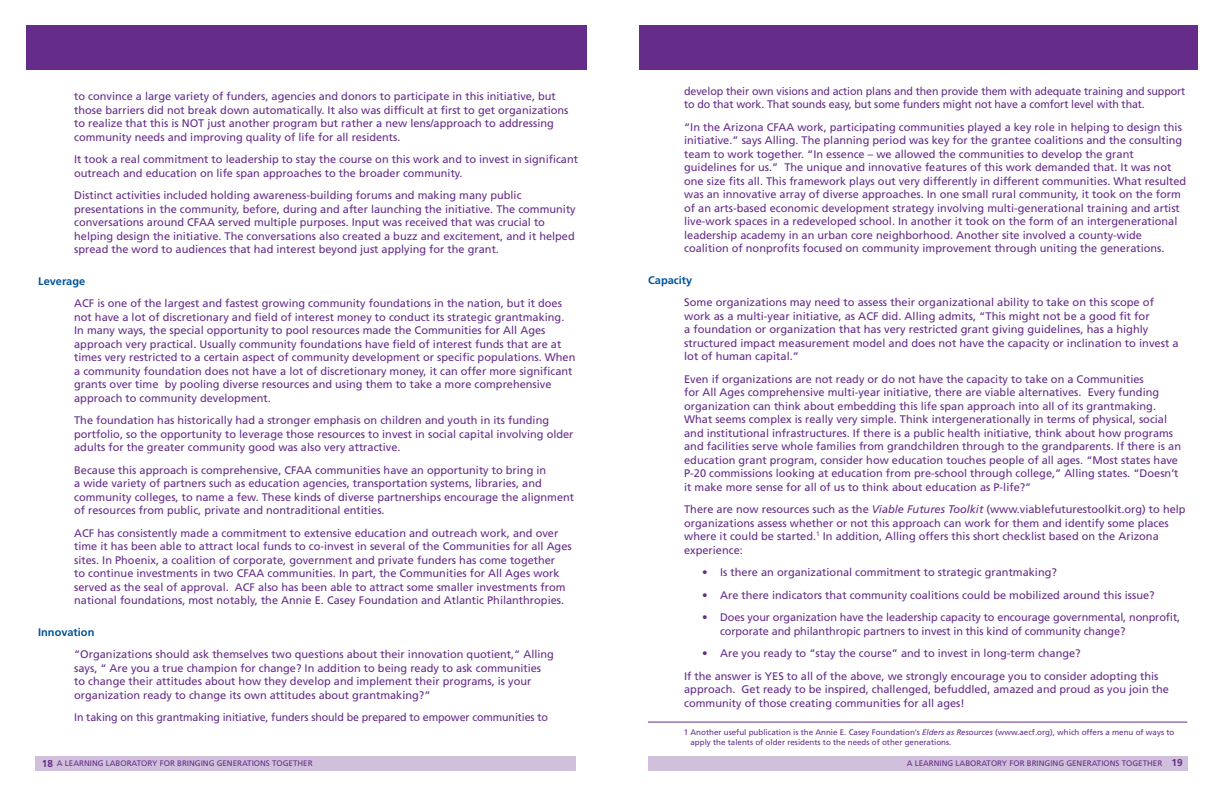
<style>
.page{position:relative;width:1224px;height:792px;background:#fff}
.page>*{position:absolute;margin:0;border:0;box-sizing:border-box;transform-origin:0 0}
.t1{font:11px/13.5px "Frutiger";color:#652d89}
.t2{font:700 11px "Frutiger";color:#00539b}
.t3{font:8px/10px "Frutiger";color:#652d89}
.s1{font-style:italic}
.s2{font-weight:700;font-size:10px}
</style>
<div class="page">
<div style="left:36px;top:756px;width:540px;height:15px;background:#d1c0dc"></div>
<div style="left:639px;top:25px;width:559px;height:45px;background:#652d89"></div>
<div style="left:648px;top:756px;width:540px;height:15px;background:#d1c0dc"></div>
<div style="left:26px;top:25px;width:560px;height:45px;background:#652d89"></div>
<hr style="left:648px;top:722px;width:539px;height:1px;background:#652d89">
<p class="t1" style="left:74px;top:90px;width:496px">to convince a large variety of funders, agencies and donors to participate in this initiative, but those barriers did not break down automatically. It also was difficult at first to get organizations to realize that this is NOT just another program but rather a new lens/approach to addressing community needs and improving quality of life for all residents.</p>
<p class="t1" style="left:74px;top:153px;width:505px">It took a real commitment to leadership to stay the course on this work and to invest in significant outreach and education on life span approaches to the broader community.</p>
<p class="t1" style="left:74px;top:189px;width:503px">Distinct activities included holding awareness-building forums and making many public presentations in the community, before, during and after launching the initiative. The community conversations around CFAA served multiple purposes. Input was received that was crucial to helping design the initiative. The conversations also created a buzz and excitement, and it helped spread the word to audiences that had interest beyond just applying for the grant.</p>
<p class="t2" style="left:38px;top:274px;width:49px">Leverage</p>
<p class="t1" style="left:74px;top:297px;width:503px">ACF is one of the largest and fastest growing community foundations in the nation, but it does not have a lot of discretionary and field of interest money to conduct its strategic grantmaking.<br>In many ways, the special opportunity to pool resources made the Communities for All Ages approach very practical. Usually community foundations have field of interest funds that are at times very restricted to a certain aspect of community development or specific populations. When a community foundation does not have a lot of discretionary money, it can offer more significant grants over time by pooling diverse resources and using them to take a more comprehensive approach to community development.</p>
<p class="t1" style="left:74px;top:414px;width:501px">The foundation has historically had a stronger emphasis on children and youth in its funding portfolio, so the opportunity to leverage those resources to invest in social capital involving older adults for the greater community good was also very attractive.</p>
<p class="t1" style="left:74px;top:463px;width:502px">Because this approach is comprehensive, CFAA communities have an opportunity to bring in<br>a wide variety of partners such as education agencies, transportation systems, libraries, and community colleges, to name a few. These kinds of diverse partnerships encourage the alignment of resources from public, private and nontraditional entities.</p>
<p class="t1" style="left:74px;top:526px;width:499px">ACF has consistently made a commitment to extensive education and outreach work, and over time it has been able to attract local funds to co-invest in several of the Communities for all Ages sites. In Phoenix, a coalition of corporate, government and private funders has come together<br>to continue investments in two CFAA communities. In part, the Communities for All Ages work served as the seal of approval. ACF also has been able to attract some smaller investments from national foundations, most notably, the Annie E. Casey Foundation and Atlantic Philanthropies.</p>
<p class="t2" style="left:38px;top:625px;width:58px">Innovation</p>
<p class="t1" style="left:74px;top:648px;width:481px">“Organizations should ask themselves two questions about their innovation quotient,“ Alling says, “ Are you a true champion for change? In addition to being ready to ask communities to change their attitudes about how they develop and implement their programs, is your organization ready to change its own attitudes about grantmaking?”</p>
<p class="t1" style="left:74px;top:711px;width:475px">In taking on this grantmaking initiative, funders should be prepared to empower communities to</p>
<p class="t1" style="left:684px;top:84px;width:503px">develop their own visions and action plans and then provide them with adequate training and support to do that work. That sounds easy, but some funders might not have a comfort level with that.</p>
<p class="t1" style="left:684px;top:120px;width:504px">“In the Arizona CFAA work, participating communities played a key role in helping to design this initiative.” says Alling. The planning period was key for the grantee coalitions and the consulting team to work together. “In essence – we allowed the communities to develop the grant guidelines for us.” The unique and innovative features of this work demanded that. It was not one size fits all. This framework plays out very differently in different communities. What resulted was an innovative array of diverse approaches. In one small rural community, it took on the form of an arts-based economic development strategy involving multi-generational training and artist live-work spaces in a redeveloped school. In another it took on the form of an intergenerational leadership academy in an urban core neighborhood. Another site involved a county-wide coalition of nonprofits focused on community improvement through uniting the generations.</p>
<p class="t2" style="left:648px;top:273px;width:46px">Capacity</p>
<p class="t1" style="left:684px;top:295px;width:496px">Some organizations may need to assess their organizational ability to take on this scope of work as a multi-year initiative, as ACF did. Alling admits, “This might not be a good fit for<br>a foundation or organization that has very restricted grant giving guidelines, has a highly structured impact measurement model and does not have the capacity or inclination to invest a lot of human capital.”</p>
<p class="t1" style="left:684px;top:372px;width:498px">Even if organizations are not ready or do not have the capacity to take on a Communities<br>for All Ages comprehensive multi-year initiative, there are viable alternatives. Every funding organization can think about embedding this life span approach into all of its grantmaking.<br>What seems complex is really very simple. Think intergenerationally in terms of physical, social and institutional infrastructures. If there is a public health initiative, think about how programs and facilities serve whole families from grandchildren through to the grandparents. If there is an education grant program, consider how education touches people of all ages. “Most states have P-20 commissions looking at education from pre-school through college,” Alling states. “Doesn’t it make more sense for all of us to think about education as P-life?”</p>
<p class="t1" style="left:684px;top:502px;width:503px">There are now resources such as the <span class="s1">Viable Futures Toolkit</span> (www.viablefuturestoolkit.org) to help organizations assess whether or not this approach can work for them and identify some places where it could be started.<sup>1</sup> In addition, Alling offers this short checklist based on the Arizona experience:</p>
<p class="t1" style="left:702px;top:565px;width:356px">• Is there an organizational commitment to strategic grantmaking?</p>
<p class="t1" style="left:702px;top:588px;width:454px">• Are there indicators that community coalitions could be mobilized around this issue?</p>
<p class="t1" style="left:720px;top:610px;width:462px;text-indent:-18px">• Does your organization have the leadership capacity to encourage governmental, nonprofit, corporate and philanthropic partners to invest in this kind of community change?</p>
<p class="t1" style="left:684px;top:642px;width:476px;line-height:22.5px;text-indent:18px">• Are you ready to “stay the course” and to invest in long-term change?<br>If the answer is YES to all of the above, we strongly encourage you to consider adopting this</p>
<p class="t1" style="left:684px;top:682px;width:486px">approach. Get ready to be inspired, challenged, befuddled, amazed and proud as you join the community of those creating communities for all ages!</p>
<p class="t3" style="left:690px;top:728px;width:485px;text-indent:-7px">1 Another useful publication is the Annie E. Casey Foundation’s <span class="s1">Elders as Resources</span> (www.aecf.org), which offers a menu of ways to apply the talents of older residents to the needs of other generations.</p>
<p class="t3" style="left:42px;top:758px;width:272px"><span class="s2">18</span> A LEARNING LABORATORY FOR BRINGING GENERATIONS TOGETHER</p>
<p class="t3" style="left:907px;top:758px;width:277px">A LEARNING LABORATORY FOR BRINGING GENERATIONS TOGETHER <span class="s2">19</span></p>
</div>
